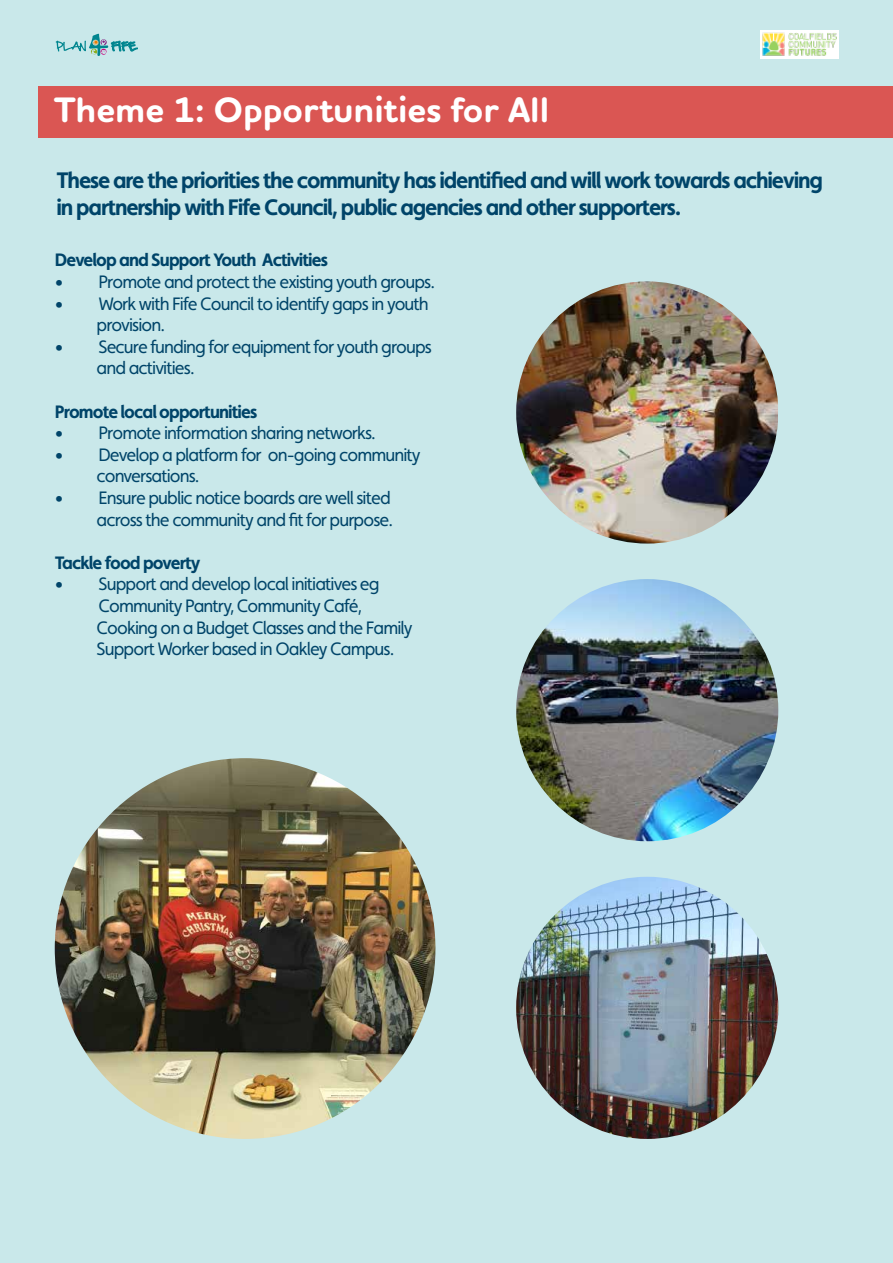
<style>
.page{position:relative;width:893px;height:1263px;background:#c9e8ea}
.page>*{position:absolute;margin:0;border:0;box-sizing:border-box;transform-origin:0 0}
.t1{font:700 36px "Houschka Rounded";color:#fff}
.t2{font:700 22.5px/27px "Faricy New";letter-spacing:-.05em;color:#004469}
.t3{font:18px/21.6px "Faricy New";letter-spacing:-.05em;color:#004469}
.t4{font:700 18px "Faricy New";letter-spacing:-.05em;color:#004469}
</style>
<div class="page">
<div style="left:760px;top:30px;width:79px;height:28px;background:#fff"></div>
<img style="left:762px;top:32px;width:75px;height:24px">
<svg style="left:56px;top:34px;width:82px;height:22px"></svg>
<img style="left:516px;top:281px;width:262px;height:263px;border-radius:129px">
<img style="left:516px;top:579px;width:262px;height:262px;border-radius:131px">
<img style="left:516px;top:877px;width:262px;height:262px;border-radius:131px">
<img style="left:55px;top:758px;width:380px;height:381px;border-radius:190px">
<div style="left:38px;top:87px;width:855px;height:51px;background:#da5653"></div>
<h1 class="t1" style="left:54px;top:87px;width:497px">Theme 1: Opportunities for All</h1>
<p class="t2" style="left:56px;top:166px;width:768px">These are the priorities the community has identified and will work towards achieving in partnership with Fife Council, public agencies and other supporters.</p>
<p class="t4" style="left:55px;top:249px;width:275px">Develop and Support Youth Activities</p>
<p class="t3" style="left:55px;top:271px;width:382px">• Promote and protect the existing youth groups.</p>
<p class="t3" style="left:97px;top:292px;width:334px;text-indent:-42px">• Work with Fife Council to identify gaps in youth provision.</p>
<p class="t3" style="left:97px;top:336px;width:337px;text-indent:-42px">• Secure funding for equipment for youth groups and activities.</p>
<p class="t4" style="left:55px;top:400px;width:204px">Promote local opportunities</p>
<p class="t3" style="left:55px;top:422px;width:323px">• Promote information sharing networks.</p>
<p class="t3" style="left:97px;top:444px;width:326px;text-indent:-42px">• Develop a platform for on-going community conversations.</p>
<p class="t3" style="left:55px;top:487px;width:340px;text-align:right">• Ensure public notice boards are well sited across the community and fit for purpose.</p>
<p class="t4" style="left:55px;top:552px;width:147px">Tackle food poverty</p>
<p class="t3" style="left:97px;top:573px;width:318px;text-indent:-42px">• Support and develop local initiatives eg Community Pantry, Community Café, Cooking on a Budget Classes and the Family Support Worker based in Oakley Campus.</p>
</div>
